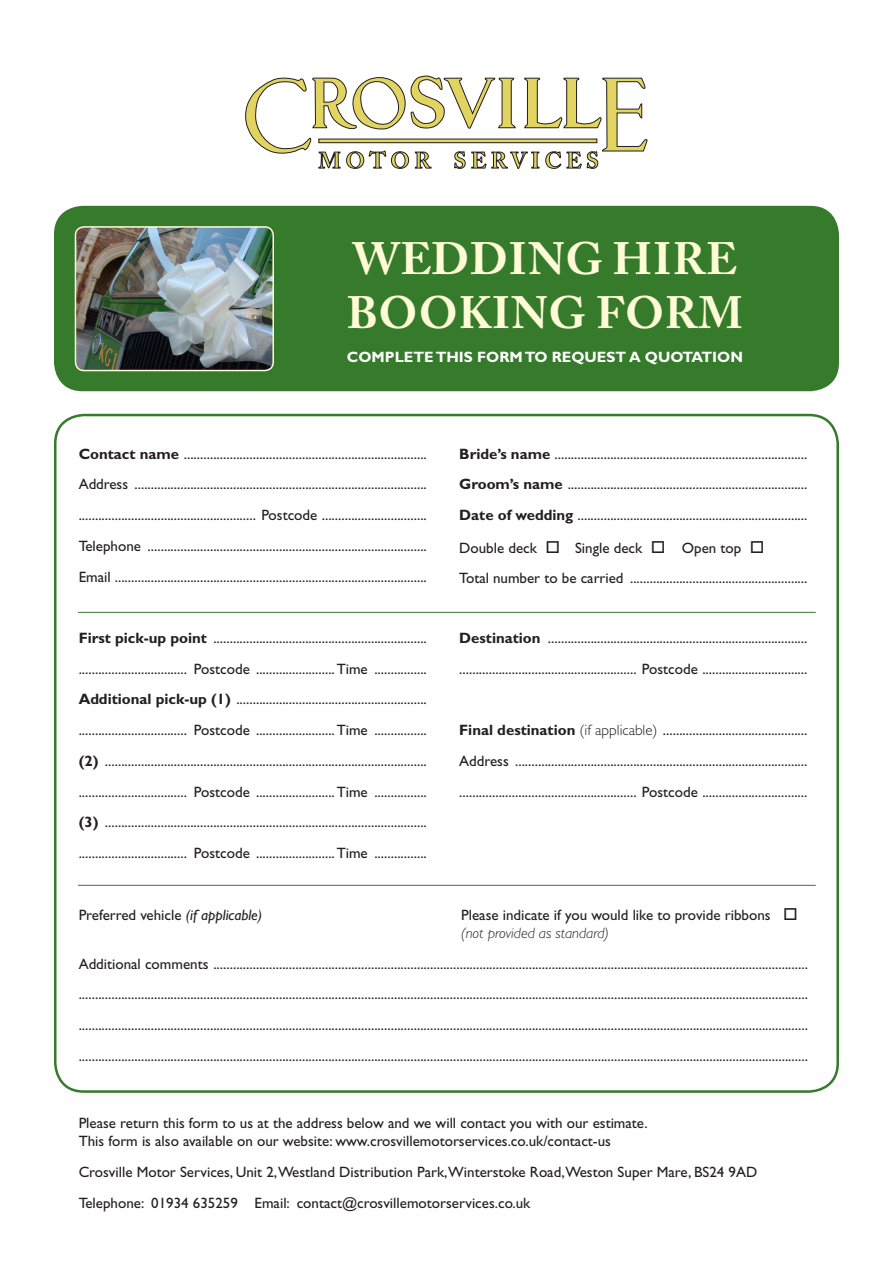
<style>
.page{position:relative;width:893px;height:1263px;background:#fff}
.page>*{position:absolute;margin:0;border:0;box-sizing:border-box;transform-origin:0 0}
.t1{font:700 45px/54px "Adobe Caslon Pro";letter-spacing:.015em;color:#fffbd6}
.t2{font:15px/18.5px "Gill Sans Std";color:#231f20}
.t3{font:700 15px "Gill Sans Std";color:#fff}
.s1{font-weight:700}
.s2{font-weight:300}
.s3{font-style:italic}
.s4{font-weight:300;font-style:italic}
</style>
<div class="page">
<svg style="left:245px;top:76px;width:403px;height:93px"></svg>
<div style="left:54px;top:206px;width:785px;height:185px;background:#357b2b;border-radius:29px"></div>
<div style="left:54px;top:414px;width:785px;height:679px;border:3px solid #357b2b;border-radius:29px"></div>
<img style="left:75px;top:227px;width:198px;height:143px">
<div style="left:75px;top:226px;width:199px;height:145px;border:2px solid #fffbd6;border-radius:9px"></div>
<hr style="left:78px;top:612px;width:738px;height:1px;background:#357b2b">
<hr style="left:78px;top:885px;width:738px;height:1px;background:#357b2b">
<p class="t1" style="left:347px;top:231px;width:397px">WEDDING HIRE<br>BOOKING FORM</p>
<p class="t3" style="left:347px;top:348px;width:398px">COMPLETE THIS FORM TO REQUEST A QUOTATION</p>
<p class="t2" style="left:79px;top:444px;width:350px"><span class="s1">Contact name</span> ..........................................................................</p>
<p class="t2" style="left:79px;top:475px;width:350px">Address .........................................................................................</p>
<p class="t2" style="left:79px;top:506px;width:350px">...................................................... Postcode ................................</p>
<p class="t2" style="left:79px;top:537px;width:350px">Telephone .....................................................................................</p>
<p class="t2" style="left:79px;top:567px;width:350px">Email ...............................................................................................</p>
<p class="t2" style="left:79px;top:629px;width:350px"><span class="s1">First pick-up point</span> .................................................................</p>
<p class="t2" style="left:79px;top:659px;width:350px">................................. Postcode ........................Time ................</p>
<p class="t2" style="left:79px;top:690px;width:350px"><span class="s1">Additional pick-up (1)</span> ..........................................................</p>
<p class="t2" style="left:79px;top:721px;width:350px">................................. Postcode ........................Time ................</p>
<p class="t2" style="left:79px;top:752px;width:350px"><span class="s1">(2)</span> ..................................................................................................</p>
<p class="t2" style="left:79px;top:782px;width:350px">................................. Postcode ........................Time ................</p>
<p class="t2" style="left:79px;top:813px;width:350px"><span class="s1">(3)</span> ..................................................................................................</p>
<p class="t2" style="left:79px;top:844px;width:350px">................................. Postcode ........................Time ................</p>
<p class="t2" style="left:459px;top:444px;width:350px"><span class="s1">Bride’s name</span> .............................................................................</p>
<p class="t2" style="left:459px;top:475px;width:350px"><span class="s1">Groom’s name</span> .........................................................................</p>
<p class="t2" style="left:459px;top:506px;width:350px"><span class="s1">Date of wedding</span> ......................................................................</p>
<p class="t2" style="left:459px;top:538px;width:307px">Double deck □ Single deck □ Open top □</p>
<p class="t2" style="left:459px;top:569px;width:350px">Total number to be carried ......................................................</p>
<p class="t2" style="left:459px;top:629px;width:350px"><span class="s1">Destination</span> ...............................................................................</p>
<p class="t2" style="left:459px;top:659px;width:350px">...................................................... Postcode ................................</p>
<p class="t2" style="left:459px;top:721px;width:350px"><span class="s1">Final destination</span> <span class="s2">(if applicable)</span> ............................................</p>
<p class="t2" style="left:459px;top:752px;width:350px">Address .........................................................................................</p>
<p class="t2" style="left:459px;top:782px;width:350px">...................................................... Postcode ................................</p>
<p class="t2" style="left:79px;top:906px;width:185px">Preferred vehicle <span class="s3">(if applicable)</span></p>
<p class="t2" style="left:461px;top:906px;width:338px">Please indicate if you would like to provide ribbons □ <span class="s4">(not provided as standard)</span></p>
<p class="t2" style="left:79px;top:954px;width:731px">Additional comments .....................................................................................................................................................................................</p>
<p class="t2" style="left:79px;top:985px;width:731px">..............................................................................................................................................................................................................................</p>
<p class="t2" style="left:79px;top:1016px;width:731px">..............................................................................................................................................................................................................................</p>
<p class="t2" style="left:79px;top:1047px;width:731px">..............................................................................................................................................................................................................................</p>
<p class="t2" style="left:79px;top:1114px;width:571px;line-height:18px">Please return this form to us at the address below and we will contact you with our estimate.<br>This form is also available on our website: www.crosvillemotorservices.co.uk/contact-us</p>
<p class="t2" style="left:79px;top:1163px;width:680px">Crosville Motor Services, Unit 2,Westland Distribution Park,Winterstoke Road,Weston Super Mare, BS24 9AD</p>
<p class="t2" style="left:79px;top:1193px;width:453px">Telephone: 01934 635259 Email: contact@crosvillemotorservices.co.uk</p>
</div>
